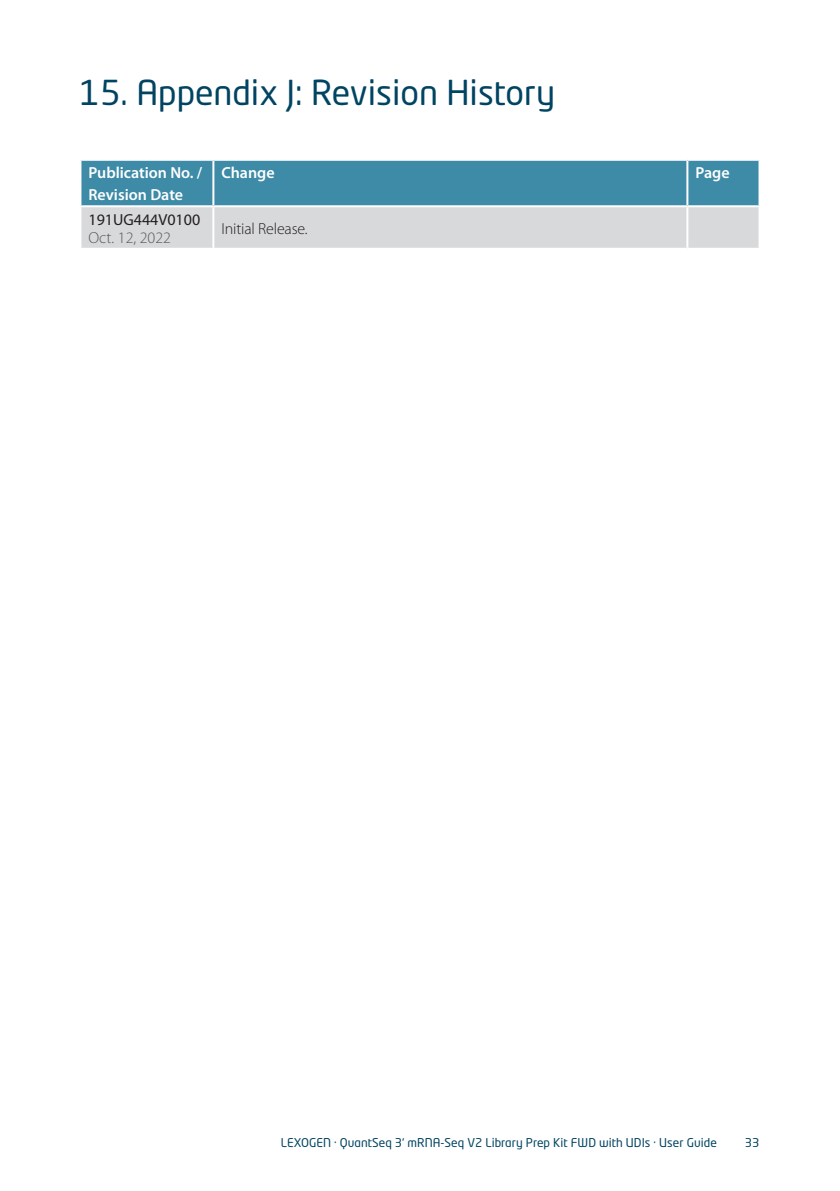
<style>
.page{position:relative;width:840px;height:1191px;background:#fff}
.page>*{position:absolute;margin:0;border:0;box-sizing:border-box;transform-origin:0 0}
.headline_one{font:34px "Neo Tech Std";color:#004462}
.t1{font:600 16px/22px "Myriad Pro";color:#fff}
.t2{font:300 16px "Myriad Pro";letter-spacing:-.01em;color:#231f20}
.t3{font:16px "Myriad Pro";color:#231f20}
.t4{font:300 16px "Myriad Pro";color:#57585a}
.t5{font:12px "Neo Tech Std";letter-spacing:.005em;color:#004462}
</style>
<div class="page">
<svg style="left:81px;top:161px;width:677px;height:87px;background:#88b0c0"></svg>
<hr style="left:212px;top:161px;width:2px;height:44px;background:#fff">
<hr style="left:686px;top:161px;width:2px;height:44px;background:#fff">
<hr style="left:212px;top:207px;width:2px;height:41px;background:#fff">
<hr style="left:686px;top:207px;width:2px;height:41px;background:#fff">
<hr style="left:213px;top:205px;width:474px;height:2px;background:#fff">
<hr style="left:687px;top:205px;width:73px;height:2px;background:#fff">
<hr style="left:79px;top:205px;width:134px;height:2px;background:#fff">
<p class="headline_one" style="left:79px;top:72px;width:477px">15. Appendix J: Revision History</p>
<p class="t1" style="left:88px;top:161px;width:115px">Publication No. /<br>Revision Date</p>
<p class="t1" style="left:221px;top:161px;width:55px">Change</p>
<p class="t1" style="left:695px;top:161px;width:36px">Page</p>
<p class="t3" style="left:88px;top:209px;width:113px">191UG444V0100</p>
<p class="t4" style="left:88px;top:228px;width:84px">Oct. 12, 2022</p>
<p class="t2" style="left:221px;top:219px;width:88px">Initial Release.</p>
<p class="t5" style="left:281px;top:1135px;width:437px">LEXOGEN · QuantSeq 3‘ mRNA-Seq V2 Library Prep Kit FWD with UDIs · User Guide</p>
<p class="t5" style="left:744px;top:1135px;width:16px">33</p>
</div>
